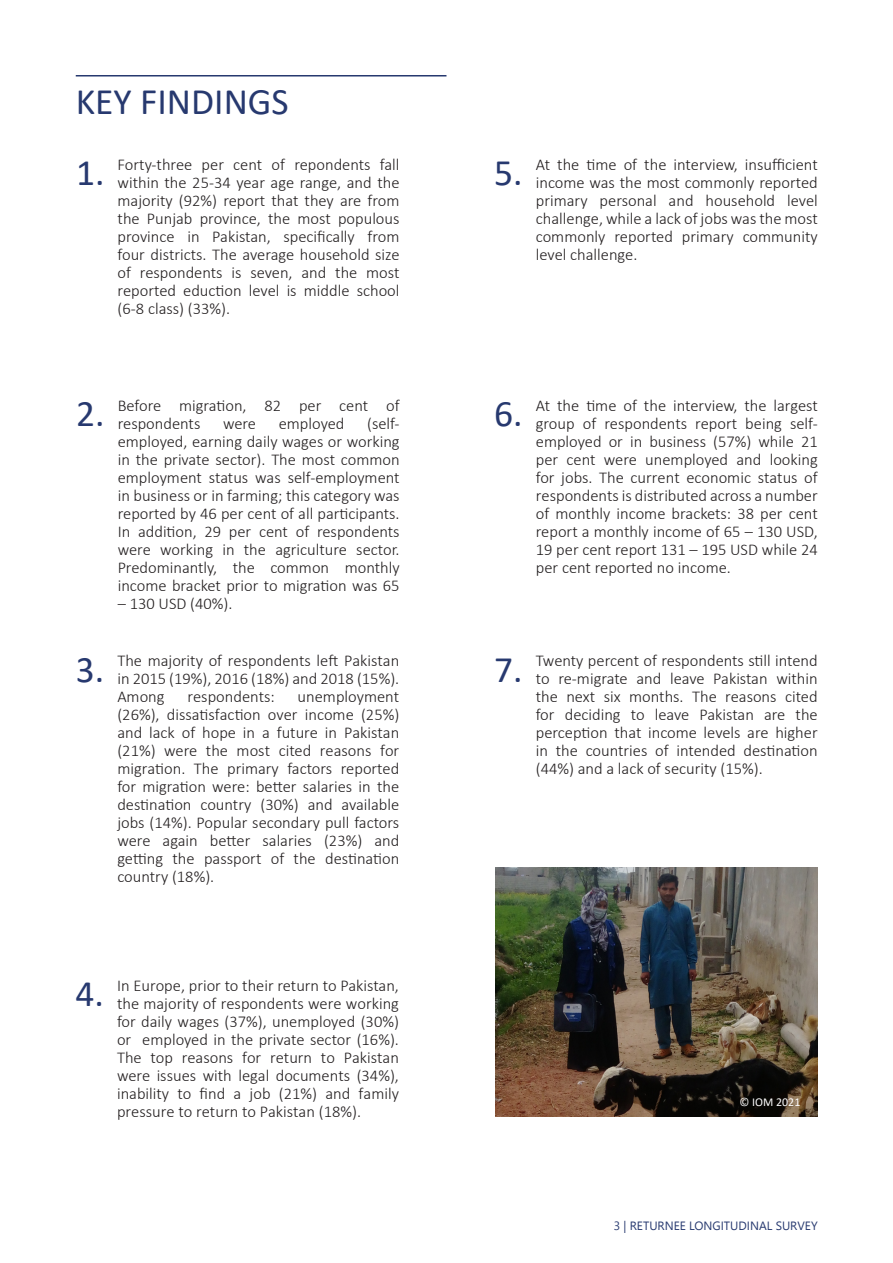
<style>
.page{position:relative;width:893px;height:1263px;background:#fff}
.page>*{position:absolute;margin:0;border:0;box-sizing:border-box;transform-origin:0 0}
.t1{font:37.5px "Calibri";color:#27396f}
.Body_text{font:300 16.5px/18px "Calibri";color:#231f20;text-align:justify}
.t2{font:12px "Nirmala UI";color:#27396f}
.t3{font:12px "Calibri";color:#fff}
</style>
<div class="page">
<hr style="left:76px;top:75px;width:370px;height:2px;background:#27396f">
<img style="left:495px;top:867px;width:322px;height:250px">
<p class="t1" style="left:76px;top:75px;width:215px">KEY FINDINGS</p>
<p class="t1" style="left:76px;top:147px;width:30px">1.</p>
<p class="Body_text" style="left:118px;top:155px;width:283px">Forty-three per cent of repondents fall within the 25-34 year age range, and the majority (92%) report that they are from the Punjab province, the most populous province in Pakistan, specifically from four districts. The average household size of respondents is seven, and the most reported eduction level is middle school (6-8 class) (33%).</p>
<p class="Body_text" style="left:536px;top:155px;width:283px">At the time of the interview, insufficient income was the most commonly reported primary personal and household level challenge, while a lack of jobs was the most commonly reported primary community level challenge.</p>
<p class="t1" style="left:494px;top:147px;width:30px">5.</p>
<p class="t1" style="left:76px;top:388px;width:30px">2.</p>
<p class="Body_text" style="left:536px;top:396px;width:283px">At the time of the interview, the largest group of respondents report being self&shy;employed or in business (57%) while 21 per cent were unemployed and looking for jobs. The current economic status of respondents is distributed across a number of monthly income brackets: 38 per cent report a monthly income of 65 – 130 USD, 19 per cent report 131 – 195 USD while 24 per cent reported no income.</p>
<p class="Body_text" style="left:118px;top:396px;width:283px">Before migration, 82 per cent of respondents</p>
<p class="t1" style="left:494px;top:388px;width:30px">6.</p>
<p class="Body_text" style="left:118px;top:414px;width:283px;text-indent:249px">(self&shy;employed, earning daily wages or working in the private sector). The most common employment status was self-employment in business or in farming; this category was reported by 46 per cent of all participants.<br>In addition, 29 per cent of respondents were working in the agriculture sector.<br>Predominantly, the common monthly income bracket prior to migration was 65</p>
<p class="Body_text" style="left:118px;top:594px;width:116px">– 130 USD (40%).</p>
<p class="Body_text" style="left:223px;top:414px;width:35px">were</p>
<p class="Body_text" style="left:279px;top:414px;width:67px">employed</p>
<p class="t1" style="left:76px;top:643px;width:30px">3.</p>
<p class="Body_text" style="left:536px;top:651px;width:283px">Twenty percent of respondents still intend to re-migrate and leave Pakistan within the next six months. The reasons cited for deciding to leave Pakistan are the perception that income levels are higher in the countries of intended destination (44%) and a lack of security (15%).</p>
<p class="Body_text" style="left:117px;top:651px;width:283px">The majority of respondents left Pakistan in 2015 (19%), 2016 (18%) and 2018 (15%).<br>Among</p>
<p class="t1" style="left:494px;top:643px;width:30px">7.</p>
<p class="Body_text" style="left:117px;top:687px;width:283px;text-indent:180px">unemployment (26%), dissatisfaction over income (25%) and lack of hope in a future in Pakistan (21%) were the most cited reasons for migration. The primary factors reported for migration were: better salaries in the destination country (30%) and available jobs (14%). Popular secondary pull factors were again better salaries (23%) and getting the passport of the destination country (18%).</p>
<p class="Body_text" style="left:187px;top:687px;width:89px">respondents:</p>
<p class="t1" style="left:75px;top:968px;width:30px">4.</p>
<p class="Body_text" style="left:117px;top:976px;width:283px">In Europe, prior to their return to Pakistan, the majority of respondents were working for daily wages (37%), unemployed (30%) or employed in the private sector (16%).<br>The top reasons for return to Pakistan were issues with legal documents (34%), inability to find a job (21%) and family pressure to return to Pakistan (18%).</p>
<p class="t3" style="left:739px;top:1094px;width:62px">© IOM 2021</p>
<p class="t2" style="left:614px;top:1216px;width:205px">3 | RETURNEE LONGITUDINAL SURVEY</p>
</div>
